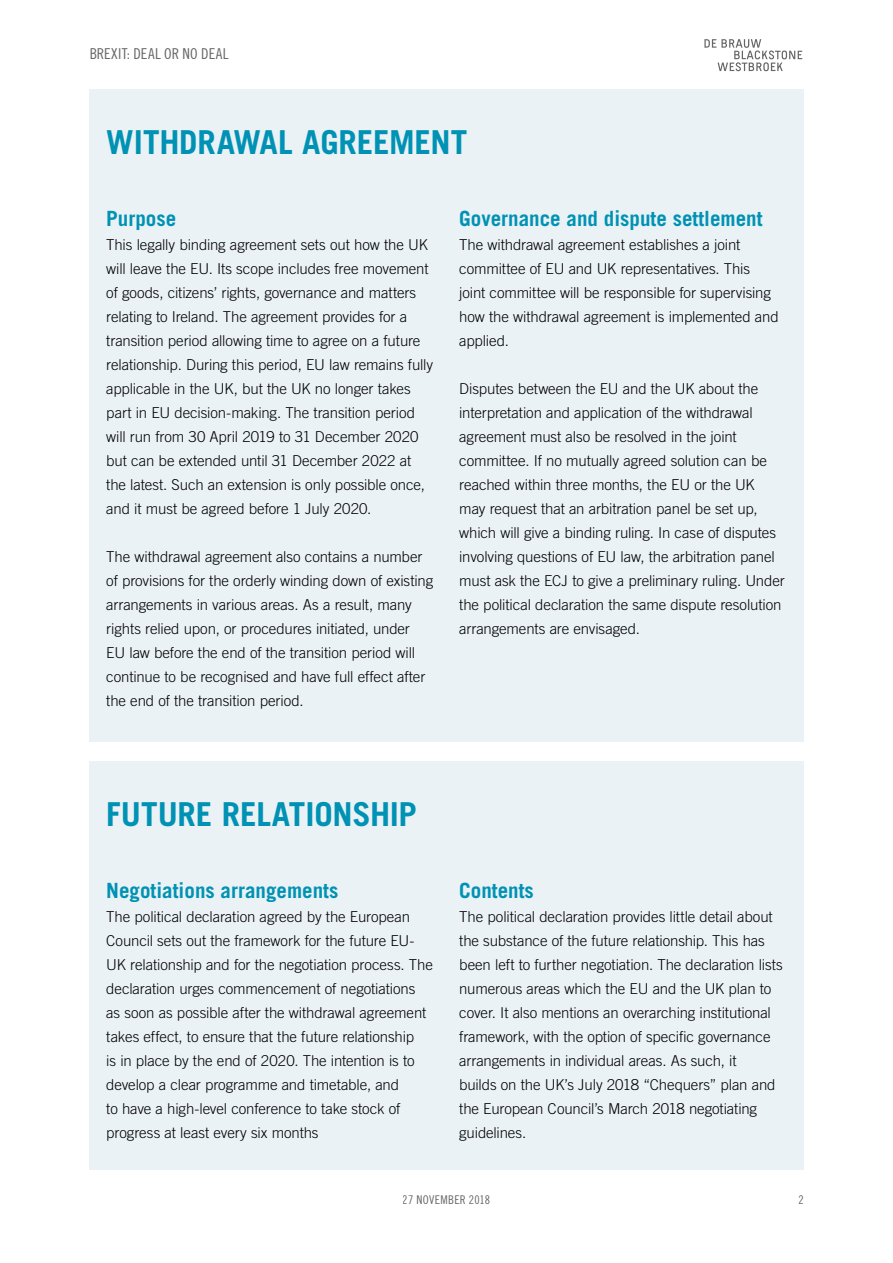
<style>
.page{position:relative;width:893px;height:1263px;background:#fff}
.page>*{position:absolute;margin:0;border:0;box-sizing:border-box;transform-origin:0 0}
.t1{font:700 33px "Trade Gothic LT Std";letter-spacing:-.005em;color:#0092b4}
.t2{font:700 21px "Trade Gothic LT Std";color:#0092b4}
.t3{font:300 15px/24px "Trade Gothic LT Std";letter-spacing:-.005em;color:#000}
.t4{font:15px "Trade Gothic LT Std Cn 18";letter-spacing:.015em;color:#000}
.t5{font:12px "Trade Gothic LT Std Cn 18";letter-spacing:.02em;color:#000}
</style>
<div class="page">
<div style="left:89px;top:89px;width:715px;height:653px;background:#ebf2f5"></div>
<div style="left:89px;top:761px;width:715px;height:409px;background:#ebf2f5"></div>
<svg style="left:704px;top:39px;width:98px;height:32px"></svg>
<p class="t4" style="left:89px;top:45px;width:141px">BREXIT: DEAL OR NO DEAL</p>
<h1 class="t1" style="left:106px;top:122px;width:362px">WITHDRAWAL AGREEMENT</h1>
<h2 class="t2" style="left:106px;top:206px;width:71px">Purpose</h2>
<p class="t3" style="left:106px;top:233px;width:328px">This legally binding agreement sets out how the UK will leave the EU. Its scope includes free movement of goods, citizens’ rights, governance and matters relating to Ireland. The agreement provides for a transition period allowing time to agree on a future relationship. During this period, EU law remains fully applicable in the UK, but the UK no longer takes part in EU decision-making. The transition period will run from 30 April 2019 to 31 December 2020 but can be extended until 31 December 2022 at the latest. Such an extension is only possible once, and it must be agreed before 1 July 2020.</p>
<p class="t3" style="left:106px;top:545px;width:328px">The withdrawal agreement also contains a number of provisions for the orderly winding down of existing arrangements in various areas. As a result, many rights relied upon, or procedures initiated, under<br>EU law before the end of the transition period will continue to be recognised and have full effect after the end of the transition period.</p>
<h2 class="t2" style="left:459px;top:206px;width:305px">Governance and dispute settlement</h2>
<p class="t3" style="left:459px;top:233px;width:321px">The withdrawal agreement establishes a joint committee of EU and UK representatives. This joint committee will be responsible for supervising how the withdrawal agreement is implemented and applied.</p>
<p class="t3" style="left:459px;top:377px;width:327px">Disputes between the EU and the UK about the interpretation and application of the withdrawal agreement must also be resolved in the joint committee. If no mutually agreed solution can be reached within three months, the EU or the UK may request that an arbitration panel be set up, which will give a binding ruling. In case of disputes involving questions of EU law, the arbitration panel must ask the ECJ to give a preliminary ruling. Under the political declaration the same dispute resolution arrangements are envisaged.</p>
<h1 class="t1" style="left:106px;top:794px;width:312px">FUTURE RELATIONSHIP</h1>
<h2 class="t2" style="left:106px;top:878px;width:234px">Negotiations arrangements</h2>
<p class="t3" style="left:106px;top:905px;width:328px">The political declaration agreed by the European Council sets out the framework for the future EU-UK relationship and for the negotiation process. The declaration urges commencement of negotiations as soon as possible after the withdrawal agreement takes effect, to ensure that the future relationship<br>is in place by the end of 2020. The intention is to develop a clear programme and timetable, and<br>to have a high-level conference to take stock of progress at least every six months</p>
<h2 class="t2" style="left:459px;top:878px;width:76px">Contents</h2>
<p class="t3" style="left:459px;top:905px;width:325px">The political declaration provides little detail about the substance of the future relationship. This has been left to further negotiation. The declaration lists numerous areas which the EU and the UK plan to cover. It also mentions an overarching institutional framework, with the option of specific governance arrangements in individual areas. As such, it<br>builds on the UK’s July 2018 “Chequers” plan and the European Council’s March 2018 negotiating guidelines.</p>
<p class="t5" style="left:403px;top:1192px;width:89px">27 NOVEMBER 2018</p>
<p class="t5" style="left:798px;top:1192px;width:7px">2</p>
</div>
